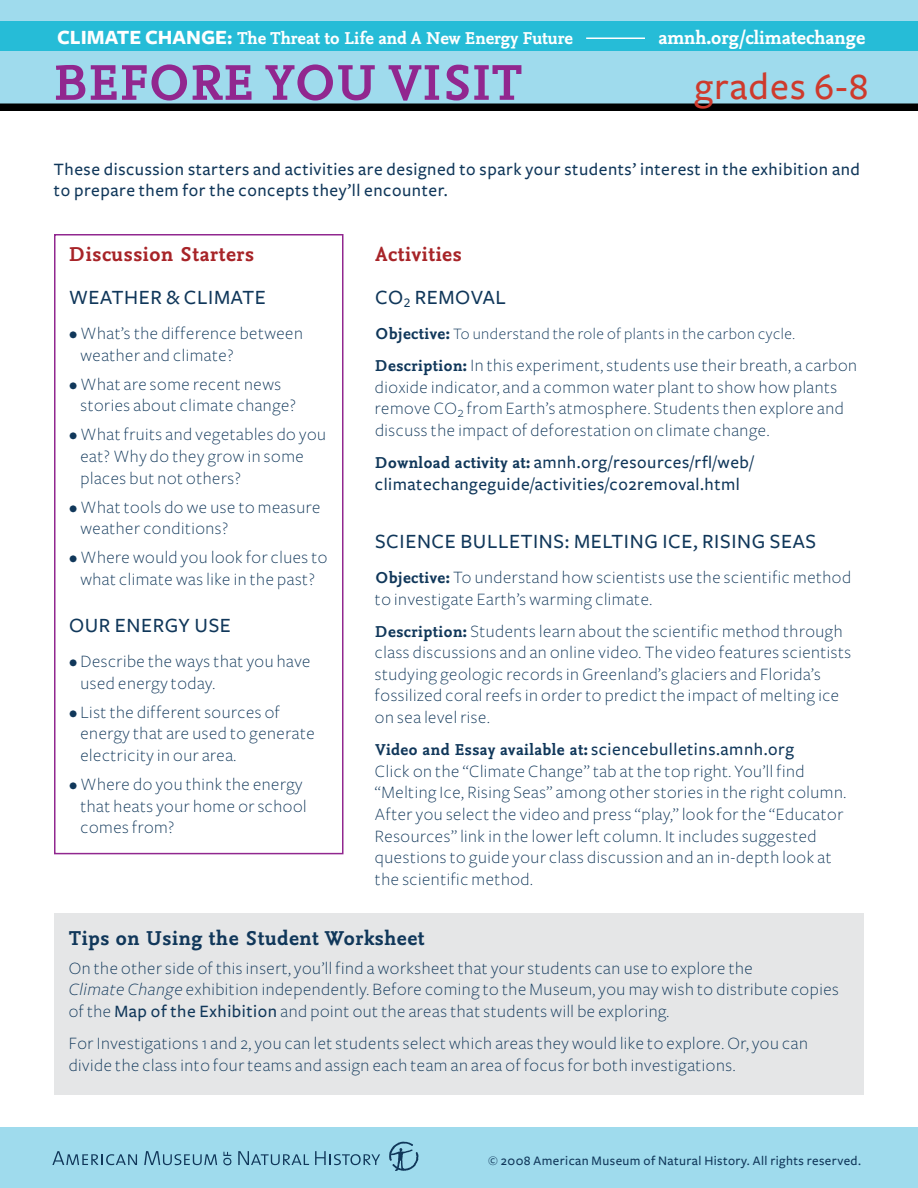
<style>
.page{position:relative;width:918px;height:1188px;background:#fff}
.page>*{position:absolute;margin:0;border:0;box-sizing:border-box;transform-origin:0 0}
.t1{font:700 52.5px "Nexus Mix";color:#91278f}
.t2{font:500 39px "Freight Sans";letter-spacing:.03em;color:#ce3a2c}
.t3{font:21px "Freight Sans Medium SC";letter-spacing:.03em;color:#10375a}
.t4{font:700 21px "Nexus Mix";letter-spacing:.03em;color:#10375a}
.t5{font:700 21px "Nexus Mix";letter-spacing:.03em;color:#a72428}
.t6{font:700 19.5px "Nexus Mix";color:#fff}
.t7{font:300 18px/21.6px "Freight Sans";letter-spacing:.03em;color:#10375a}
.t8{font:500 18px/21.6px "Freight Sans";letter-spacing:.03em;color:#10375a}
.t9{font:700 18px "Nexus Mix";color:#fff}
.t10{font:300 16.5px "Freight Sans";letter-spacing:.03em;color:#10375a}
.t11{font:700 16.5px "Nexus Mix";letter-spacing:.03em;color:#10375a}
.t12{font:500 13.5px "Freight Sans";letter-spacing:.03em;color:#10375a}
.s1{font-family:"Freight Sans";font-size:21px}
.s2{font-family:"Freight Sans";font-size:19.5px}
.s3{font-family:"Nexus Mix";font-weight:700}
.s4{font-family:"Nexus Mix";font-weight:700;font-size:16.5px}
.s5{font-family:"Freight Sans";font-weight:500;font-size:18px}
.s6{font-style:italic}
.s7{font-weight:500}
</style>
<div class="page">
<div style="left:0;top:0;width:918px;height:107px;background:#9fdbed"></div>
<div style="left:0;top:21px;width:918px;height:30px;background:#26bcd7"></div>
<div style="left:0;top:104px;width:918px;height:7px;background:#000"></div>
<hr style="left:586px;top:38px;width:59px;height:1px;background:#fff">
<div style="left:0;top:1127px;width:918px;height:61px;background:#9fdbed"></div>
<svg style="left:144px;top:1151px;width:73px;height:14px"></svg>
<svg style="left:52px;top:1151px;width:85px;height:14px"></svg>
<svg style="left:238px;top:1151px;width:71px;height:14px"></svg>
<svg style="left:223px;top:1152px;width:8px;height:13px"></svg>
<svg style="left:315px;top:1151px;width:65px;height:14px"></svg>
<svg style="left:389px;top:1142px;width:29px;height:29px"></svg>
<div style="left:54px;top:234px;width:290px;height:620px;border:2px solid #91278f"></div>
<div style="left:54px;top:913px;width:810px;height:181px;background:#e5e6e7"></div>
<p class="t9" style="left:57px;top:30px;width:518px"><span class="s1">CLIMATE CHANGE</span><span class="s2">:</span> The Threat to Life and A New Energy Future</p>
<p class="t6" style="left:658px;top:28px;width:208px">amnh.org/climatechange</p>
<h1 class="t1" style="left:54px;top:59px;width:471px">BEFORE YOU VISIT</h1>
<h2 class="t2" style="left:694px;top:73px;width:176px">grades 6-8</h2>
<p class="t8" style="left:54px;top:160px;width:808px">These discussion starters and activities are designed to spark your students’ interest in the exhibition and to prepare them for the concepts they’ll encounter.</p>
<p class="t5" style="left:69px;top:244px;width:186px">Discussion Starters</p>
<p class="t3" style="left:69px;top:284px;width:198px">WEATHER &amp; CLIMATE</p>
<p class="t7" style="left:81px;top:324px;width:224px;text-indent:-12px">• What’s the difference between weather and climate?</p>
<p class="t7" style="left:81px;top:375px;width:217px;text-indent:-12px">• What are some recent news stories about climate change?</p>
<p class="t7" style="left:81px;top:426px;width:247px;text-indent:-12px">• What fruits and vegetables do you eat? Why do they grow in some places but not others?</p>
<p class="t7" style="left:81px;top:498px;width:241px;text-indent:-12px">• What tools do we use to measure weather conditions?</p>
<p class="t7" style="left:69px;top:549px;width:260px;text-align:center">• Where would you look for clues to what climate was like in the past?</p>
<p class="t3" style="left:69px;top:612px;width:163px">OUR ENERGY USE</p>
<p class="t7" style="left:81px;top:652px;width:232px;text-indent:-12px">• Describe the ways that you have used energy today.</p>
<p class="t7" style="left:81px;top:703px;width:236px;text-indent:-12px">• List the different sources of energy that are used to generate electricity in our area.</p>
<p class="t7" style="left:81px;top:775px;width:228px;text-indent:-12px">• Where do you think the energy that heats your home or school comes from?</p>
<p class="t5" style="left:375px;top:244px;width:88px">Activities</p>
<p class="t3" style="left:375px;top:284px;width:132px">CO<sub>2</sub> REMOVAL</p>
<p class="t10" style="left:375px;top:328px;width:422px"><span class="s3">Objective:</span> To understand the role of plants in the carbon cycle.</p>
<p class="t7" style="left:375px;top:356px;width:484px"><span class="s4">Description:</span> In this experiment, students use their breath, a carbon dioxide indicator, and a common water plant to show how plants remove CO<sub>2</sub> from Earth’s atmosphere. Students then explore and discuss the impact of deforestation on climate change.</p>
<p class="t8" style="left:375px;top:453px;width:380px"><span class="s4">Download activity at:</span> amnh.org/resources/rfl/web/ climatechangeguide/activities/co2removal.html</p>
<p class="t3" style="left:375px;top:528px;width:443px">SCIENCE BULLETINS: MELTING ICE, RISING SEAS</p>
<p class="t7" style="left:375px;top:568px;width:478px"><span class="s4">Objective:</span> To understand how scientists use the scientific method to investigate Earth’s warming climate.</p>
<p class="t7" style="left:375px;top:622px;width:478px"><span class="s4">Description:</span> Students learn about the scientific method through class discussions and an online video. The video features scientists studying geologic records in Greenland’s glaciers and Florida’s fossilized coral reefs in order to predict the impact of melting ice on sea level rise.</p>
<p class="t11" style="left:375px;top:742px;width:421px">Video and Essay available at: <span class="s5">sciencebulletins.amnh.org</span></p>
<p class="t7" style="left:375px;top:762px;width:473px">Click on the “Climate Change” tab at the top right. You’ll find “Melting Ice, Rising Seas” among other stories in the right column.<br>After you select the video and press “play,” look for the “Educator Resources” link in the lower left column. It includes suggested questions to guide your class discussion and an in-depth look at the scientific method.</p>
<p class="t4" style="left:69px;top:928px;width:357px">Tips on Using the Student Worksheet</p>
<p class="t7" style="left:69px;top:959px;width:772px">On the other side of this insert, you’ll find a worksheet that your students can use to explore the<br><span class="s6">Climate Change</span> exhibition independently. Before coming to the Museum, you may wish to distribute copies of the <span class="s7">Map of the Exhibition</span> and point out the areas that students will be exploring.</p>
<p class="t7" style="left:69px;top:1034px;width:741px">For Investigations 1 and 2, you can let students select which areas they would like to explore. Or, you can divide the class into four teams and assign each team an area of focus for both investigations.</p>
<p class="t12" style="left:488px;top:1155px;width:374px">© 2008 American Museum of Natural History. All rights reserved.</p>
</div>
